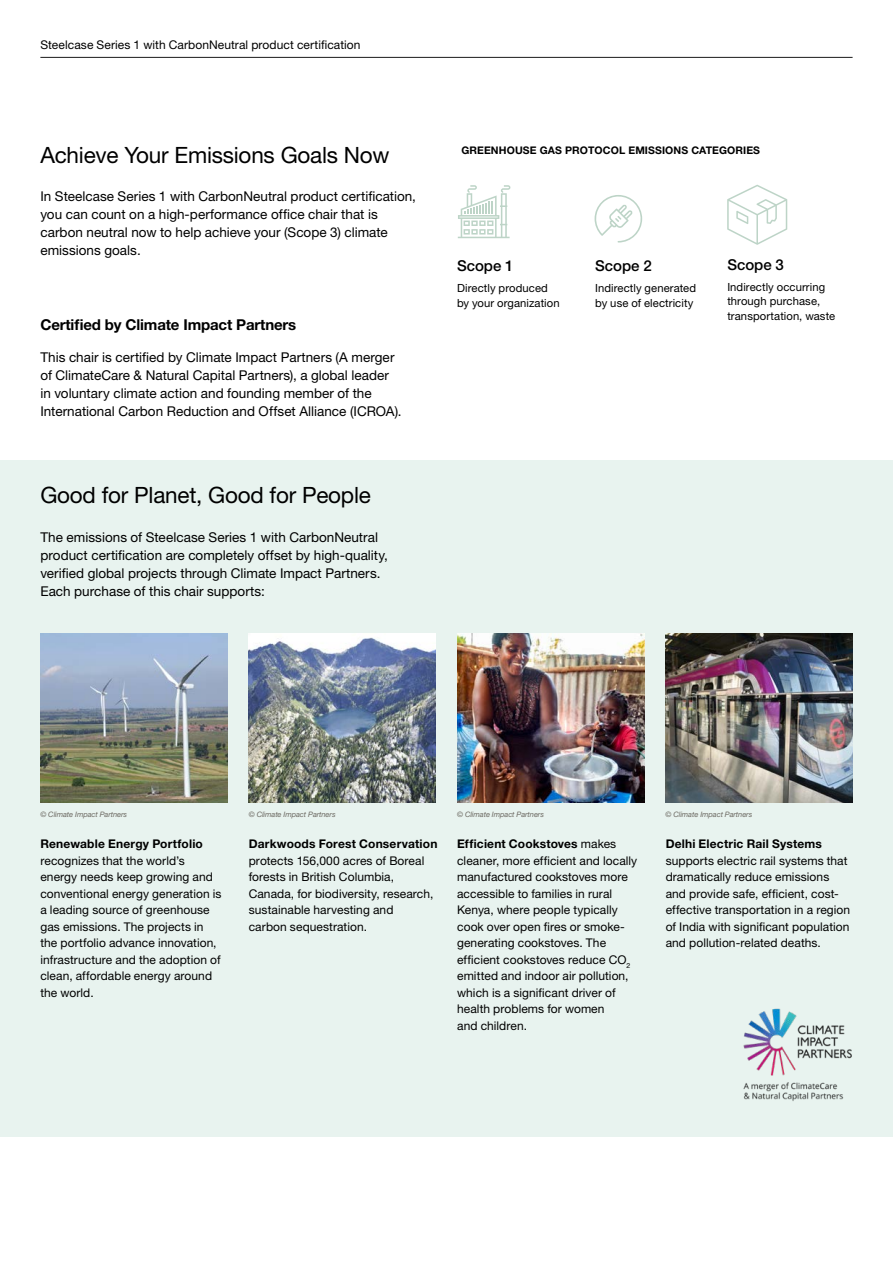
<style>
.page{position:relative;width:893px;height:1263px;background:#fff}
.page>*{position:absolute;margin:0;border:0;box-sizing:border-box;transform-origin:0 0}
.t1{font:22.5px "Helvetica Neue LT Pro";letter-spacing:-.01em;color:#000}
.t2{font:700 15px "Helvetica Neue LT Pro";letter-spacing:-.01em;color:#000}
.t3{font:500 15px "Helvetica Neue LT Pro";color:#000}
.t4{font:13.5px/18px "Helvetica Neue LT Pro";color:#000}
.t5{font:12px/16.5px "Helvetica Neue LT Pro";letter-spacing:.005em;color:#000}
.t6{font:700 12px "Helvetica Neue LT Pro";letter-spacing:.015em;color:#000}
.t7{font:11.25px/14.2px "Helvetica Neue LT Pro";letter-spacing:.01em;color:#000}
.t8{font:700 10.5px "Helvetica Neue LT Pro";letter-spacing:.01em;color:#000}
.t9{font:italic 7.5px "Helvetica Neue LT Pro";letter-spacing:-.01em;color:#6d6a63}
.s1{font-weight:700}
</style>
<div class="page">
<hr style="left:40px;top:57px;width:813px;height:1px;background:#191919">
<svg style="left:594px;top:195px;width:49px;height:48px"></svg>
<svg style="left:458px;top:185px;width:52px;height:53px"></svg>
<svg style="left:727px;top:185px;width:60px;height:60px"></svg>
<div style="left:0;top:460px;width:893px;height:676px;background:#e8f3ef"></div>
<img style="left:665px;top:633px;width:188px;height:169px">
<img style="left:457px;top:633px;width:187px;height:169px">
<img style="left:249px;top:633px;width:187px;height:169px">
<img style="left:40px;top:633px;width:187px;height:169px">
<img style="left:743px;top:1008px;width:109px;height:93px">
<p class="t5" style="left:40px;top:36px;width:322px">Steelcase Series 1 with CarbonNeutral product certification</p>
<h1 class="t1" style="left:40px;top:141px;width:351px">Achieve Your Emissions Goals Now</h1>
<p class="t4" style="left:40px;top:187px;width:377px">In Steelcase Series 1 with CarbonNeutral product certification, you can count on a high-performance office chair that is carbon neutral now to help achieve your (Scope 3) climate emissions goals.</p>
<p class="t2" style="left:40px;top:316px;width:257px">Certified by Climate Impact Partners</p>
<p class="t4" style="left:40px;top:348px;width:363px">This chair is certified by Climate Impact Partners (A merger of ClimateCare &amp; Natural Capital Partners), a global leader in voluntary climate action and founding member of the International Carbon Reduction and Offset Alliance (ICROA).</p>
<h1 class="t1" style="left:40px;top:481px;width:332px">Good for Planet, Good for People</h1>
<p class="t4" style="left:40px;top:527px;width:349px">The emissions of Steelcase Series 1 with CarbonNeutral product certification are completely offset by high-quality, verified global projects through Climate Impact Partners.<br>Each purchase of this chair supports:</p>
<p class="t8" style="left:461px;top:144px;width:300px">GREENHOUSE GAS PROTOCOL EMISSIONS CATEGORIES</p>
<p class="t3" style="left:457px;top:257px;width:58px">Scope 1</p>
<p class="t7" style="left:457px;top:281px;width:104px">Directly produced by your organization</p>
<p class="t3" style="left:595px;top:257px;width:58px">Scope 2</p>
<p class="t7" style="left:595px;top:281px;width:103px">Indirectly generated by use of electricity</p>
<p class="t3" style="left:727px;top:256px;width:58px">Scope 3</p>
<p class="t7" style="left:727px;top:280px;width:109px">Indirectly occurring through purchase, transportation, waste</p>
<p class="t9" style="left:40px;top:810px;width:88px">© Climate Impact Partners</p>
<p class="t9" style="left:249px;top:810px;width:88px">© Climate Impact Partners</p>
<p class="t9" style="left:457px;top:810px;width:88px">© Climate Impact Partners</p>
<p class="t9" style="left:665px;top:810px;width:88px">© Climate Impact Partners</p>
<p class="t6" style="left:40px;top:836px;width:164px">Renewable Energy Portfolio</p>
<p class="t5" style="left:40px;top:852px;width:183px">recognizes that the world’s energy needs keep growing and conventional energy generation is a leading source of greenhouse gas emissions. The projects in the portfolio advance innovation, infrastructure and the adoption of clean, affordable energy around the world.</p>
<p class="t6" style="left:249px;top:836px;width:190px">Darkwoods Forest Conservation</p>
<p class="t5" style="left:249px;top:852px;width:186px">protects 156,000 acres of Boreal forests in British Columbia,<br>Canada, for biodiversity, research, sustainable harvesting and carbon sequestration.</p>
<p class="t5" style="left:457px;top:835px;width:182px"><span class="s1">Efficient Cookstoves</span> makes cleaner, more efficient and locally manufactured cookstoves more accessible to families in rural<br>Kenya, where people typically cook over open fires or smoke&shy;generating cookstoves. The efficient cookstoves reduce CO<sub>2 </sub>emitted and indoor air pollution, which is a significant driver of health problems for women<br>and children.</p>
<p class="t6" style="left:666px;top:836px;width:158px">Delhi Electric Rail Systems</p>
<p class="t5" style="left:666px;top:852px;width:186px">supports electric rail systems that dramatically reduce emissions and provide safe, efficient, cost&shy;effective transportation in a region of India with significant population and pollution-related deaths.</p>
</div>
